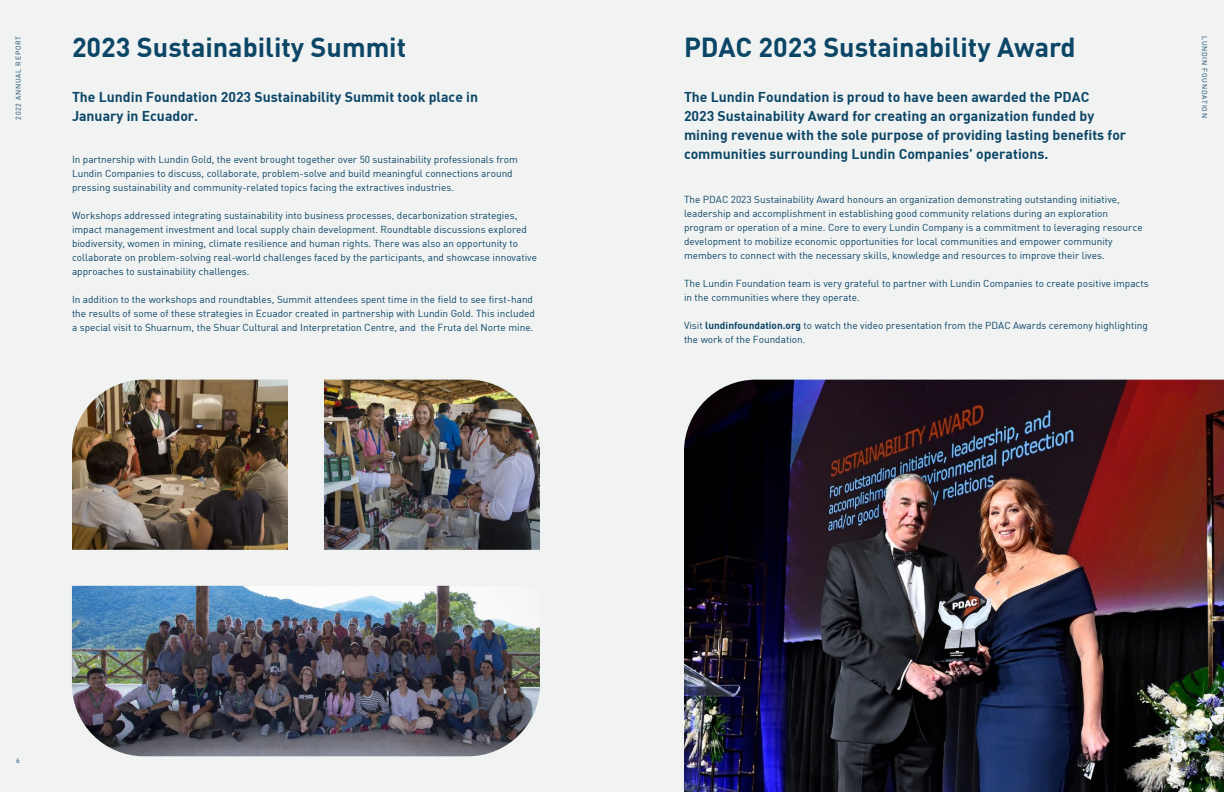
<style>
.page{position:relative;width:1224px;height:792px;background:#f1f2f2}
.page>*{position:absolute;margin:0;border:0;box-sizing:border-box;transform-origin:0 0}
.t1{font:700 27px "DIN Pro";color:#0b4667}
.t2{font:14px/19px "DIN Bold";color:#0b4667}
.t3{font:10px/14px "DIN";color:#0b4667}
.t4{font:7px "DIN";letter-spacing:.1em;color:#0b4667}
.s1{font-family:"DIN Bold"}
</style>
<div class="page">
<img style="left:324px;top:380px;width:216px;height:170px">
<img style="left:72px;top:380px;width:216px;height:170px">
<img style="left:684px;top:380px;width:540px;height:412px">
<img style="left:72px;top:586px;width:468px;height:170px">
<p class="t4" style="left:14px;top:120px;width:85px;rotate:-90deg">2022 ANNUAL REPORT</p>
<p class="t4" style="left:1209px;top:36px;width:83px;rotate:90deg">LUNDIN FOUNDATION</p>
<h1 class="t1" style="left:72px;top:29px;width:336px">2023 Sustainability Summit</h1>
<h2 class="t2" style="left:72px;top:87px;width:408px">The Lundin Foundation 2023 Sustainability Summit took place in<br>January in Ecuador.</h2>
<h1 class="t1" style="left:684px;top:29px;width:393px">PDAC 2023 Sustainability Award</h1>
<p class="t2" style="left:684px;top:87px;width:444px">The Lundin Foundation is proud to have been awarded the PDAC<br>2023 Sustainability Award for creating an organization funded by mining revenue with the sole purpose of providing lasting benefits for communities surrounding Lundin Companies’ operations.</p>
<p class="t3" style="left:684px;top:193px;width:460px">The PDAC 2023 Sustainability Award honours an organization demonstrating outstanding initiative, leadership and accomplishment in establishing good community relations during an exploration program or operation of a mine. Core to every Lundin Company is a commitment to leveraging resource development to mobilize economic opportunities for local communities and empower community members to connect with the necessary skills, knowledge and resources to improve their lives.</p>
<p class="t3" style="left:684px;top:277px;width:466px">The Lundin Foundation team is very grateful to partner with Lundin Companies to create positive impacts in the communities where they operate.</p>
<p class="t3" style="left:684px;top:319px;width:465px">Visit <span class="s1">lundinfoundation.org</span> to watch the video presentation from the PDAC Awards ceremony highlighting the work of the Foundation.</p>
<p class="t3" style="left:72px;top:153px;width:447px">In partnership with Lundin Gold, the event brought together over 50 sustainability professionals from<br>Lundin Companies to discuss, collaborate, problem-solve and build meaningful connections around pressing sustainability and community-related topics facing the extractives industries.</p>
<p class="t3" style="left:72px;top:209px;width:467px">Workshops addressed integrating sustainability into business processes, decarbonization strategies, impact management investment and local supply chain development. Roundtable discussions explored biodiversity, women in mining, climate resilience and human rights. There was also an opportunity to collaborate on problem-solving real-world challenges faced by the participants, and showcase innovative approaches to sustainability challenges.</p>
<p class="t3" style="left:72px;top:293px;width:465px">In addition to the workshops and roundtables, Summit attendees spent time in the field to see first-hand the results of some of these strategies in Ecuador created in partnership with Lundin Gold. This included a special visit to Shuarnum, the Shuar Cultural and Interpretation Centre, and the Fruta del Norte mine.</p>
<p class="t4" style="left:16px;top:756px;width:5px">6</p>
<p class="t4" style="left:1204px;top:756px;width:5px">7</p>
</div>
